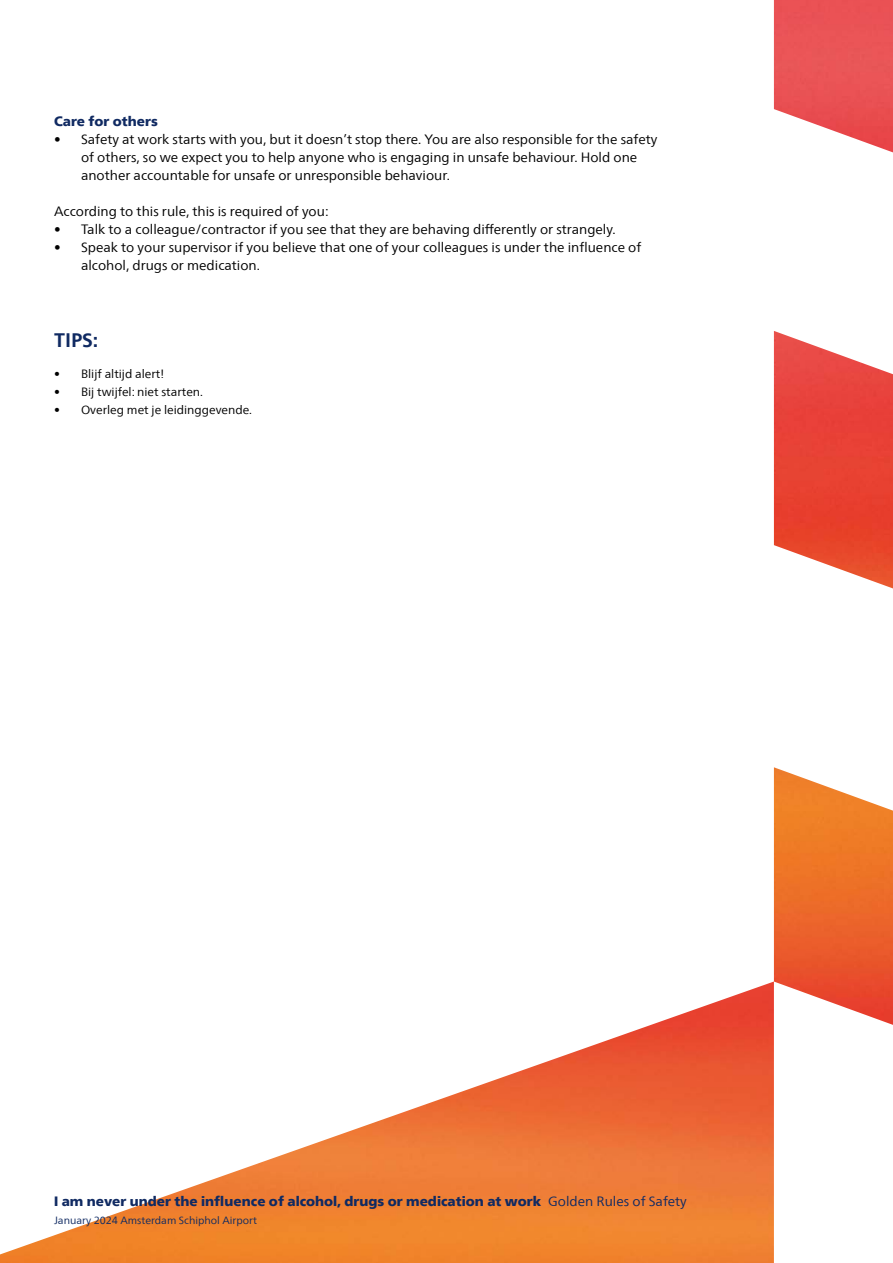
<style>
.page{position:relative;width:893px;height:1263px;background:#fff}
.page>*{position:absolute;margin:0;border:0;box-sizing:border-box;transform-origin:0 0}
.t1{font:700 19.5px "Frutigerfor Schiphol";color:#102a62}
.t2{font:13.5px/18px "Frutigerfor Schiphol";color:#000}
.t3{font:900 13.5px "Frutigerfor Schiphol";color:#102a62}
.t4{font:12px "Frutigerfor Schiphol";color:#000}
.t5{font:10.5px "Frutigerfor Schiphol";color:#102a62}
.s1{font-weight:400}
</style>
<div class="page">
<img style="left:0;top:981px;width:774px;height:282px">
<img style="left:774px;top:0;width:119px;height:1025px">
<p class="t3" style="left:54px;top:113px;width:105px">Care for others</p>
<p class="t2" style="left:81px;top:130px;width:578px;text-indent:-27px">• Safety at work starts with you, but it doesn’t stop there. You are also responsible for the safety of others, so we expect you to help anyone who is engaging in unsafe behaviour. Hold one another accountable for unsafe or unresponsible behaviour.</p>
<p class="t2" style="left:54px;top:202px;width:276px">According to this rule, this is required of you:</p>
<p class="t2" style="left:54px;top:220px;width:563px">• Talk to a colleague/contractor if you see that they are behaving differently or strangely.</p>
<p class="t2" style="left:81px;top:238px;width:562px;text-indent:-27px">• Speak to your supervisor if you believe that one of your colleagues is under the influence of alcohol, drugs or medication.</p>
<h1 class="t1" style="left:54px;top:329px;width:46px">TIPS:</h1>
<p class="t4" style="left:54px;top:367px;width:112px">• Blijf altijd alert!</p>
<p class="t4" style="left:54px;top:385px;width:151px">• Bij twijfel: niet starten.</p>
<p class="t4" style="left:54px;top:403px;width:200px">• Overleg met je leidinggevende.</p>
<p class="t3" style="left:54px;top:1193px;width:634px">I am never under the influence of alcohol, drugs or medication at work <span class="s1">Golden Rules of Safety</span></p>
<p class="t5" style="left:54px;top:1214px;width:205px">January 2024 Amsterdam Schiphol Airport</p>
</div>
